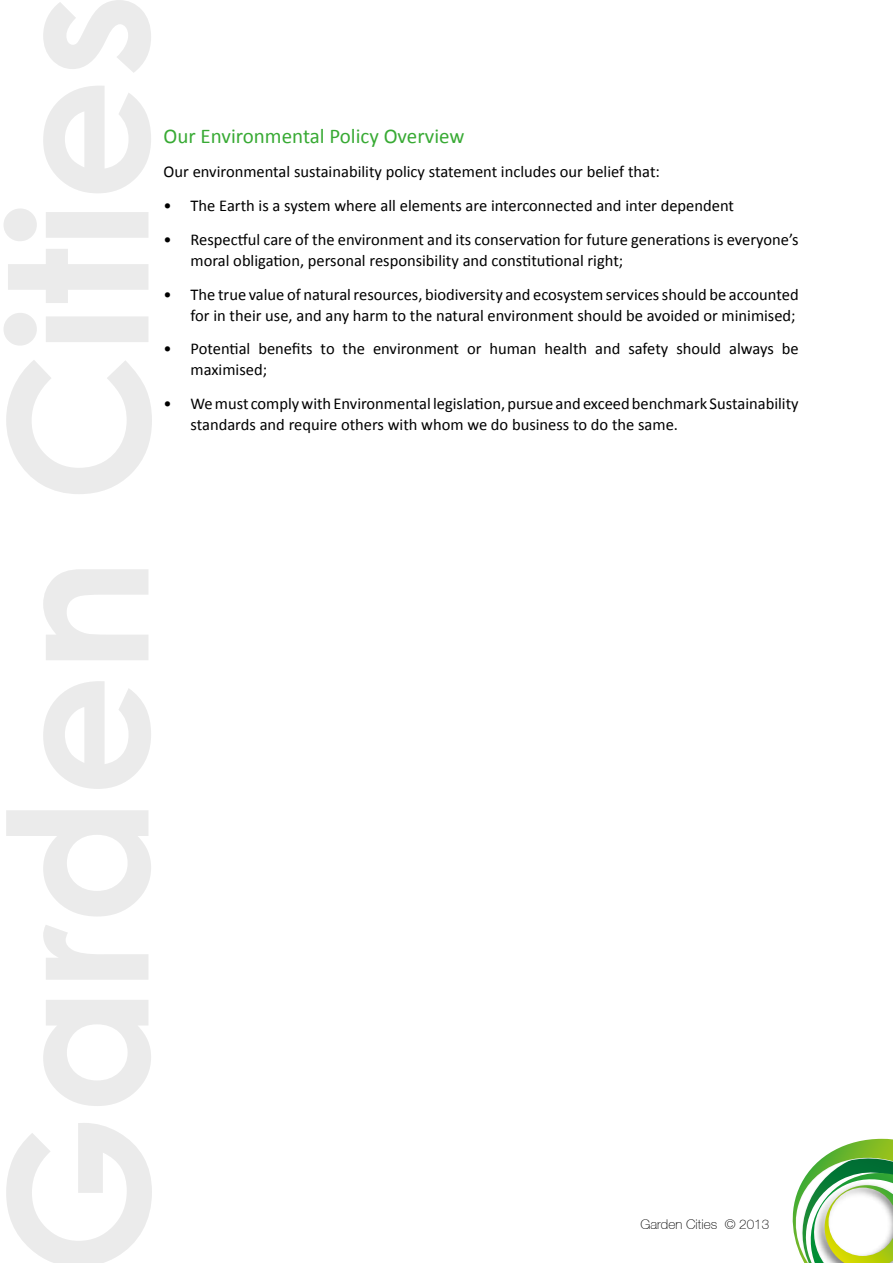
<style>
.page{position:relative;width:893px;height:1263px;background:#fff}
.page>*{position:absolute;margin:0;border:0;box-sizing:border-box;transform-origin:0 0}
.t1{font:21px "Calibri";color:#38aa34}
.t2{font:16.5px/21px "Calibri";color:#000}
.t3{font:100 13.5px "Helvetica Neue CE";color:#000}
</style>
<div class="page">
<svg style="left:4px;top:0;width:148px;height:1263px"></svg>
<svg style="left:792px;top:1138px;width:101px;height:125px"></svg>
<p class="t1" style="left:164px;top:123px;width:302px">Our Environmental Policy Overview</p>
<p class="t2" style="left:164px;top:161px;width:498px">Our environmental sustainability policy statement includes our belief that:</p>
<p class="t2" style="left:164px;top:195px;width:572px">• The Earth is a system where all elements are interconnected and inter dependent</p>
<p class="t2" style="left:191px;top:229px;width:610px;text-indent:-27px">• Respectful care of the environment and its conservation for future generations is everyone’s moral obligation, personal responsibility and constitutional right;</p>
<p class="t2" style="left:164px;top:284px;width:637px;text-align:right">• The true value of naturalresources, biodiversity and ecosystemservicesshould be accounted for in their use, and any harm to the natural environment should be avoided or minimised;</p>
<p class="t2" style="left:191px;top:338px;width:610px;text-indent:-27px">• Potential benefits to the environment or human health and safety should always be maximised;</p>
<p class="t2" style="left:191px;top:393px;width:610px;text-indent:-27px">• Wemust complywithEnvironmental legislation,pursue andexceedbenchmark Sustainability standards and require others with whom we do business to do the same.</p>
<p class="t3" style="left:640px;top:1216px;width:130px">Garden Cities © 2013</p>
</div>
